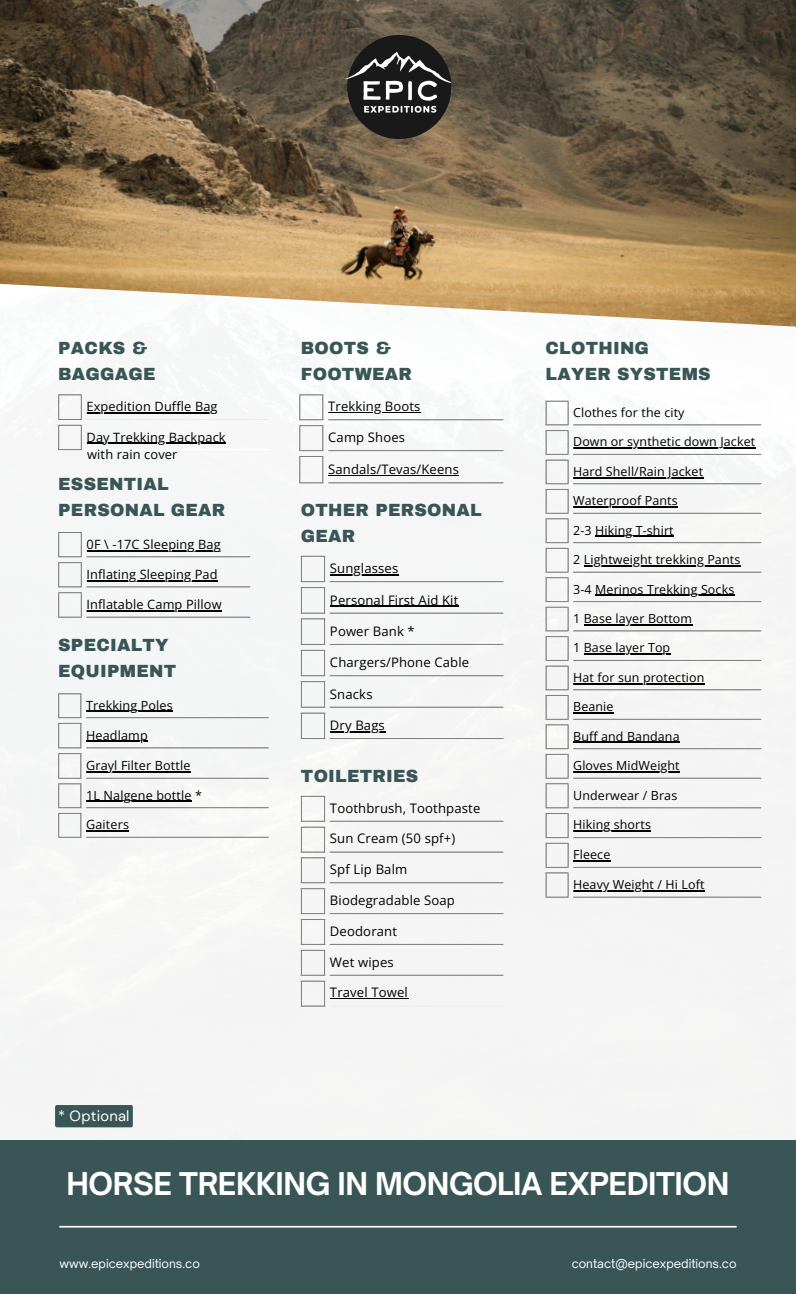
<style>
.page{position:relative;width:796px;height:1294px;background:#fff}
.page>*{position:absolute;margin:0;border:0;box-sizing:border-box;transform-origin:0 0}
.t1{font:700 30px "Open Sauce One";letter-spacing:-.015em;color:#fff}
.t2{font:900 17.25px/25.9px "Archivo";letter-spacing:.015em;color:#395556}
.t3{font:14.7px "DM Sans";letter-spacing:.015em;color:#fff}
.t4{font:13.12px "Open Sans";letter-spacing:.01em;color:#000}
.t5{font:13.05px "Open Sans";letter-spacing:.01em;color:#000}
.t6{font:12.83px "Open Sans";letter-spacing:.01em;color:#000}
.t7{font:12.6px "Open Sans";letter-spacing:.01em;color:#000}
.t8{font:12.45px "Open Sans";letter-spacing:.01em;color:#000}
.t9{font:11.77px "Open Sauce One";color:#fff}
</style>
<div class="page">
<div style="left:0;top:328px;width:795px;height:813px;background:#f5f5f5"></div>
<img style="left:0;top:0;width:795px;height:328px">
<hr style="left:330px;top:574px;width:68px;height:1px;background:#000">
<hr style="left:330px;top:606px;width:128px;height:1px;background:#000">
<hr style="left:330px;top:731px;width:55px;height:1px;background:#000">
<hr style="left:330px;top:581px;width:173px;height:1px;background:#808080">
<hr style="left:330px;top:612px;width:173px;height:1px;background:#808080">
<hr style="left:330px;top:644px;width:173px;height:1px;background:#808080">
<hr style="left:330px;top:675px;width:173px;height:1px;background:#808080">
<hr style="left:330px;top:707px;width:173px;height:1px;background:#808080">
<svg style="left:301px;top:556px;width:24px;height:183px"></svg>
<hr style="left:330px;top:738px;width:173px;height:1px;background:#808080">
<hr style="left:330px;top:998px;width:78px;height:1px;background:#000">
<hr style="left:330px;top:821px;width:173px;height:1px;background:#808080">
<hr style="left:330px;top:851px;width:173px;height:1px;background:#808080">
<hr style="left:330px;top:882px;width:173px;height:1px;background:#808080">
<hr style="left:330px;top:913px;width:173px;height:1px;background:#808080">
<hr style="left:330px;top:944px;width:173px;height:1px;background:#808080">
<hr style="left:330px;top:975px;width:173px;height:1px;background:#808080">
<svg style="left:301px;top:796px;width:24px;height:210px"></svg>
<hr style="left:330px;top:1005px;width:173px;height:1px;background:#ebebeb">
<img style="left:346px;top:35px;width:104px;height:104px">
<div style="left:0;top:1141px;width:795px;height:153px;background:#395556"></div>
<hr style="left:59px;top:1226px;width:677px;height:1px;background:#fff">
<div style="left:55px;top:1105px;width:78px;height:22px;background:#395556"></div>
<hr style="left:87px;top:412px;width:131px;height:1px;background:#000">
<hr style="left:87px;top:443px;width:139px;height:1px;background:#000">
<svg style="left:58px;top:394px;width:24px;height:56px"></svg>
<hr style="left:87px;top:419px;width:182px;height:1px;background:#ebebeb">
<hr style="left:87px;top:449px;width:182px;height:1px;background:#fff">
<hr style="left:86px;top:711px;width:87px;height:1px;background:#000">
<hr style="left:86px;top:741px;width:62px;height:1px;background:#000">
<hr style="left:86px;top:771px;width:104px;height:1px;background:#000">
<hr style="left:86px;top:801px;width:106px;height:1px;background:#000">
<hr style="left:86px;top:830px;width:43px;height:1px;background:#000">
<hr style="left:86px;top:717px;width:183px;height:1px;background:#808080">
<hr style="left:86px;top:747px;width:183px;height:1px;background:#808080">
<hr style="left:86px;top:778px;width:183px;height:1px;background:#808080">
<hr style="left:86px;top:807px;width:183px;height:1px;background:#808080">
<svg style="left:58px;top:693px;width:23px;height:145px"></svg>
<hr style="left:86px;top:837px;width:183px;height:1px;background:#808080">
<hr style="left:573px;top:447px;width:182px;height:2px;background:#000">
<hr style="left:573px;top:477px;width:130px;height:1px;background:#000">
<hr style="left:573px;top:506px;width:104px;height:1px;background:#000">
<hr style="left:595px;top:536px;width:78px;height:1px;background:#000">
<hr style="left:583px;top:565px;width:157px;height:1px;background:#000">
<hr style="left:595px;top:595px;width:139px;height:1px;background:#000">
<hr style="left:583px;top:624px;width:109px;height:1px;background:#000">
<hr style="left:583px;top:653px;width:87px;height:2px;background:#000">
<hr style="left:573px;top:683px;width:131px;height:1px;background:#000">
<hr style="left:573px;top:712px;width:40px;height:1px;background:#000">
<hr style="left:573px;top:742px;width:106px;height:1px;background:#000">
<hr style="left:573px;top:771px;width:106px;height:1px;background:#000">
<hr style="left:573px;top:830px;width:78px;height:1px;background:#000">
<hr style="left:573px;top:860px;width:37px;height:1px;background:#000">
<hr style="left:573px;top:890px;width:131px;height:1px;background:#000">
<hr style="left:573px;top:424px;width:187px;height:1px;background:#808080">
<hr style="left:573px;top:454px;width:187px;height:1px;background:#808080">
<hr style="left:573px;top:483px;width:187px;height:1px;background:#808080">
<hr style="left:573px;top:513px;width:187px;height:1px;background:#808080">
<hr style="left:573px;top:542px;width:187px;height:1px;background:#808080">
<hr style="left:573px;top:572px;width:187px;height:1px;background:#808080">
<hr style="left:573px;top:601px;width:187px;height:1px;background:#808080">
<hr style="left:573px;top:630px;width:187px;height:1px;background:#808080">
<hr style="left:573px;top:660px;width:187px;height:1px;background:#808080">
<hr style="left:573px;top:689px;width:187px;height:1px;background:#808080">
<hr style="left:573px;top:719px;width:187px;height:1px;background:#808080">
<hr style="left:573px;top:748px;width:187px;height:1px;background:#808080">
<hr style="left:573px;top:778px;width:187px;height:1px;background:#808080">
<hr style="left:573px;top:807px;width:187px;height:1px;background:#808080">
<hr style="left:573px;top:837px;width:187px;height:1px;background:#808080">
<hr style="left:573px;top:867px;width:187px;height:1px;background:#808080">
<svg style="left:545px;top:401px;width:23px;height:496px"></svg>
<hr style="left:573px;top:896px;width:187px;height:1px;background:#808080">
<hr style="left:86px;top:550px;width:135px;height:1px;background:#000">
<hr style="left:86px;top:580px;width:132px;height:1px;background:#000">
<hr style="left:86px;top:610px;width:136px;height:1px;background:#000">
<hr style="left:86px;top:556px;width:164px;height:1px;background:#808080">
<hr style="left:86px;top:586px;width:164px;height:1px;background:#808080">
<svg style="left:58px;top:532px;width:24px;height:86px"></svg>
<hr style="left:86px;top:617px;width:164px;height:1px;background:#808080">
<hr style="left:328px;top:412px;width:92px;height:1px;background:#000">
<hr style="left:328px;top:475px;width:131px;height:1px;background:#000">
<hr style="left:328px;top:419px;width:175px;height:1px;background:#808080">
<hr style="left:328px;top:450px;width:175px;height:1px;background:#808080">
<svg style="left:299px;top:394px;width:24px;height:89px"></svg>
<hr style="left:328px;top:482px;width:175px;height:1px;background:#808080">
<p class="t2" style="left:58px;top:335px;width:99px">PACKS &amp;<br>BAGGAGE</p>
<p class="t6" style="left:87px;top:398px;width:132px">Expedition Duffle Bag</p>
<p class="t6" style="left:87px;top:428px;width:140px">Day Trekking Backpack</p>
<p class="t6" style="left:87px;top:446px;width:92px">with rain cover</p>
<p class="t2" style="left:58px;top:471px;width:168px">ESSENTIAL<br>PERSONAL GEAR</p>
<p class="t6" style="left:86px;top:535px;width:136px">0F \ -17C Sleeping Bag</p>
<p class="t6" style="left:86px;top:565px;width:132px">Inflating Sleeping Pad</p>
<p class="t6" style="left:86px;top:595px;width:137px">Inflatable Camp Pillow</p>
<p class="t2" style="left:58px;top:632px;width:119px">SPECIALTY<br>EQUIPMENT</p>
<p class="t7" style="left:86px;top:696px;width:88px">Trekking Poles</p>
<h2 class="t7" style="left:86px;top:726px;width:63px">Headlamp</h2>
<p class="t7" style="left:86px;top:756px;width:106px">Grayl Filter Bottle</p>
<p class="t7" style="left:86px;top:786px;width:117px">1L Nalgene bottle *</p>
<p class="t7" style="left:86px;top:816px;width:44px">Gaiters</p>
<h2 class="t3" style="left:58px;top:1106px;width:73px">* Optional</h2>
<p class="t2" style="left:301px;top:335px;width:113px">BOOTS &amp;<br>FOOTWEAR</p>
<p class="t2" style="left:545px;top:335px;width:166px">CLOTHING<br>LAYER SYSTEMS</p>
<p class="t5" style="left:328px;top:397px;width:94px">Trekking Boots</p>
<p class="t5" style="left:328px;top:428px;width:78px">Camp Shoes</p>
<p class="t5" style="left:328px;top:460px;width:132px">Sandals/Tevas/Keens</p>
<p class="t2" style="left:301px;top:497px;width:182px">OTHER PERSONAL<br>GEAR</p>
<p class="t4" style="left:330px;top:559px;width:70px">Sunglasses</p>
<p class="t4" style="left:330px;top:590px;width:130px">Personal First Aid Kit</p>
<h2 class="t4" style="left:330px;top:622px;width:86px">Power Bank *</h2>
<h2 class="t4" style="left:330px;top:653px;width:141px">Chargers/Phone Cable</h2>
<h2 class="t4" style="left:330px;top:684px;width:44px">Snacks</h2>
<p class="t4" style="left:330px;top:716px;width:56px">Dry Bags</p>
<p class="t2" style="left:301px;top:763px;width:119px">TOILETRIES</p>
<p class="t4" style="left:330px;top:798px;width:152px">Toothbrush, Toothpaste</p>
<p class="t4" style="left:330px;top:829px;width:127px">Sun Cream (50 spf+)</p>
<h2 class="t4" style="left:330px;top:860px;width:79px">Spf Lip Balm</h2>
<p class="t4" style="left:330px;top:891px;width:126px">Biodegradable Soap</p>
<p class="t4" style="left:330px;top:922px;width:69px">Deodorant</p>
<p class="t4" style="left:330px;top:952px;width:65px">Wet wipes</p>
<h2 class="t4" style="left:330px;top:983px;width:79px">Travel Towel</h2>
<p class="t8" style="left:573px;top:404px;width:113px">Clothes for the city</p>
<p class="t8" style="left:573px;top:433px;width:183px">Down or synthetic down Jacket</p>
<p class="t8" style="left:573px;top:462px;width:131px">Hard Shell/Rain Jacket</p>
<p class="t8" style="left:573px;top:492px;width:106px">Waterproof Pants</p>
<p class="t8" style="left:573px;top:521px;width:102px">2-3 Hiking T-shirt</p>
<p class="t8" style="left:573px;top:551px;width:168px">2 Lightweight trekking Pants</p>
<p class="t8" style="left:573px;top:580px;width:163px">3-4 Merinos Trekking Socks</p>
<p class="t8" style="left:573px;top:610px;width:120px">1 Base layer Bottom</p>
<p class="t8" style="left:573px;top:639px;width:99px">1 Base layer Top</p>
<p class="t8" style="left:573px;top:668px;width:133px">Hat for sun protection</p>
<p class="t8" style="left:573px;top:698px;width:42px">Beanie</p>
<p class="t8" style="left:573px;top:727px;width:108px">Buff and Bandana</p>
<p class="t8" style="left:573px;top:757px;width:108px">Gloves MidWeight</p>
<p class="t8" style="left:573px;top:786px;width:106px">Underwear / Bras</p>
<p class="t8" style="left:573px;top:816px;width:79px">Hiking shorts</p>
<p class="t8" style="left:573px;top:846px;width:39px">Fleece</p>
<h3 class="t8" style="left:573px;top:875px;width:133px">Heavy Weight / Hi Loft</h3>
<h1 class="t1" style="left:66px;top:1164px;width:664px">HORSE TREKKING IN MONGOLIA EXPEDITION</h1>
<p class="t9" style="left:59px;top:1256px;width:142px">www.epicexpeditions.co</p>
<p class="t9" style="left:571px;top:1256px;width:166px">contact@epicexpeditions.co</p>
</div>
